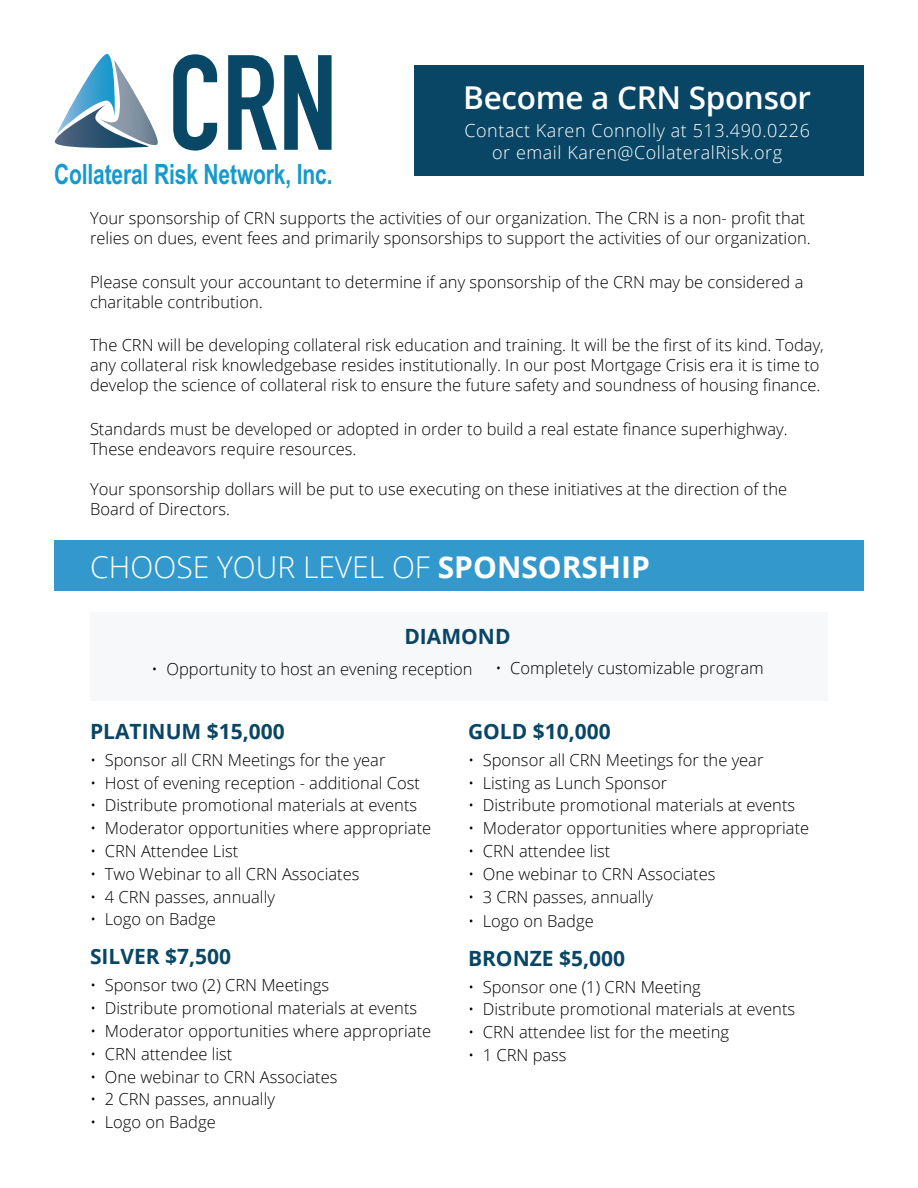
<style>
.page{position:relative;width:918px;height:1188px;background:#fff}
.page>*{position:absolute;margin:0;border:0;box-sizing:border-box;transform-origin:0 0}
.t1{font:700 132.9px "DIN Condensed";color:#084765}
.t2{font:600 31.5px "Open Sans";letter-spacing:-.01em;color:#fff}
.t3{font:300 30px "Open Sans";color:#fff}
.t4{font:700 27.9px "Arial Narrow";letter-spacing:-.005em;color:#1799cd;scale:.91 1}
.t5{font:700 21px "Open Sans";color:#094665}
.t6{font:300 18px "Open Sans";letter-spacing:.03em;color:#fff}
.t7{font:300 16.5px/19.8px "Open Sans";color:#000}
.s1{font-weight:700}
</style>
<div class="page">
<div style="left:90px;top:612px;width:738px;height:88px;background:#f7f8f9"></div>
<div style="left:54px;top:540px;width:810px;height:50px;background:#39c"></div>
<div style="left:414px;top:65px;width:450px;height:110px;background:#094665"></div>
<svg style="left:54px;top:54px;width:104px;height:94px"></svg>
<h1 class="t1" style="left:168px;top:25px;width:171px">CRN</h1>
<h3 class="t4" style="left:54px;top:153px;width:308px">Collateral Risk Network, Inc.</h3>
<h2 class="t2" style="left:463px;top:76px;width:350px">Become a CRN Sponsor</h2>
<p class="t6" style="left:464px;top:118px;width:347px">Contact Karen Connolly at 513.490.0226</p>
<p class="t6" style="left:492px;top:140px;width:292px">or email Karen@CollateralRisk.org</p>
<p class="t7" style="left:90px;top:208px;width:722px">Your sponsorship of CRN supports the activities of our organization. The CRN is a non- profit that relies on dues, event fees and primarily sponsorships to support the activities of our organization.</p>
<p class="t7" style="left:90px;top:271px;width:715px">Please consult your accountant to determine if any sponsorship of the CRN may be considered a charitable contribution.</p>
<p class="t7" style="left:90px;top:335px;width:735px">The CRN will be developing collateral risk education and training. It will be the first of its kind. Today, any collateral risk knowledgebase resides institutionally. In our post Mortgage Crisis era it is time to develop the science of collateral risk to ensure the future safety and soundness of housing finance.</p>
<p class="t7" style="left:90px;top:418px;width:699px">Standards must be developed or adopted in order to build a real estate finance superhighway.<br>These endeavors require resources.</p>
<p class="t7" style="left:90px;top:479px;width:699px">Your sponsorship dollars will be put to use executing on these initiatives at the direction of the<br>Board of Directors.</p>
<h3 class="t3" style="left:90px;top:546px;width:561px">CHOOSE YOUR LEVEL OF <span class="s1">SPONSORSHIP</span></h3>
<p class="t5" style="left:404px;top:622px;width:108px">DIAMOND</p>
<p class="t7" style="left:152px;top:658px;width:323px">• Opportunity to host an evening reception</p>
<p class="t7" style="left:495px;top:658px;width:270px">• Completely customizable program</p>
<p class="t5" style="left:90px;top:716px;width:196px">PLATINUM $15,000</p>
<p class="t7" style="left:90px;top:749px;width:297px">• Sponsor all CRN Meetings for the year</p>
<p class="t7" style="left:90px;top:772px;width:331px">• Host of evening reception - additional Cost</p>
<p class="t7" style="left:90px;top:795px;width:329px">• Distribute promotional materials at events</p>
<p class="t7" style="left:90px;top:818px;width:343px">• Moderator opportunities where appropriate</p>
<p class="t7" style="left:90px;top:841px;width:150px">• CRN Attendee List</p>
<p class="t7" style="left:90px;top:863px;width:271px">• Two Webinar to all CRN Associates</p>
<p class="t7" style="left:90px;top:886px;width:186px">• 4 CRN passes, annually</p>
<p class="t7" style="left:90px;top:909px;width:127px">• Logo on Badge</p>
<p class="t5" style="left:90px;top:942px;width:143px">SILVER $7,500</p>
<p class="t7" style="left:90px;top:975px;width:241px">• Sponsor two (2) CRN Meetings</p>
<p class="t7" style="left:90px;top:998px;width:329px">• Distribute promotional materials at events</p>
<p class="t7" style="left:90px;top:1021px;width:343px">• Moderator opportunities where appropriate</p>
<p class="t7" style="left:90px;top:1043px;width:144px">• CRN attendee list</p>
<p class="t7" style="left:90px;top:1066px;width:249px">• One webinar to CRN Associates</p>
<p class="t7" style="left:90px;top:1089px;width:186px">• 2 CRN passes, annually</p>
<p class="t7" style="left:90px;top:1112px;width:127px">• Logo on Badge</p>
<p class="t5" style="left:468px;top:716px;width:144px">GOLD $10,000</p>
<p class="t7" style="left:468px;top:749px;width:297px">• Sponsor all CRN Meetings for the year</p>
<p class="t7" style="left:468px;top:772px;width:201px">• Listing as Lunch Sponsor</p>
<p class="t7" style="left:468px;top:795px;width:329px">• Distribute promotional materials at events</p>
<p class="t7" style="left:468px;top:818px;width:343px">• Moderator opportunities where appropriate</p>
<p class="t7" style="left:468px;top:841px;width:144px">• CRN attendee list</p>
<p class="t7" style="left:468px;top:863px;width:249px">• One webinar to CRN Associates</p>
<p class="t7" style="left:468px;top:886px;width:186px">• 3 CRN passes, annually</p>
<p class="t7" style="left:468px;top:910px;width:127px">• Logo on Badge</p>
<p class="t5" style="left:468px;top:943px;width:159px">BRONZE $5,000</p>
<p class="t7" style="left:468px;top:976px;width:234px">• Sponsor one (1) CRN Meeting</p>
<p class="t7" style="left:468px;top:999px;width:329px">• Distribute promotional materials at events</p>
<p class="t7" style="left:468px;top:1022px;width:263px">• CRN attendee list for the meeting</p>
<p class="t7" style="left:468px;top:1045px;width:100px">• 1 CRN pass</p>
</div>
